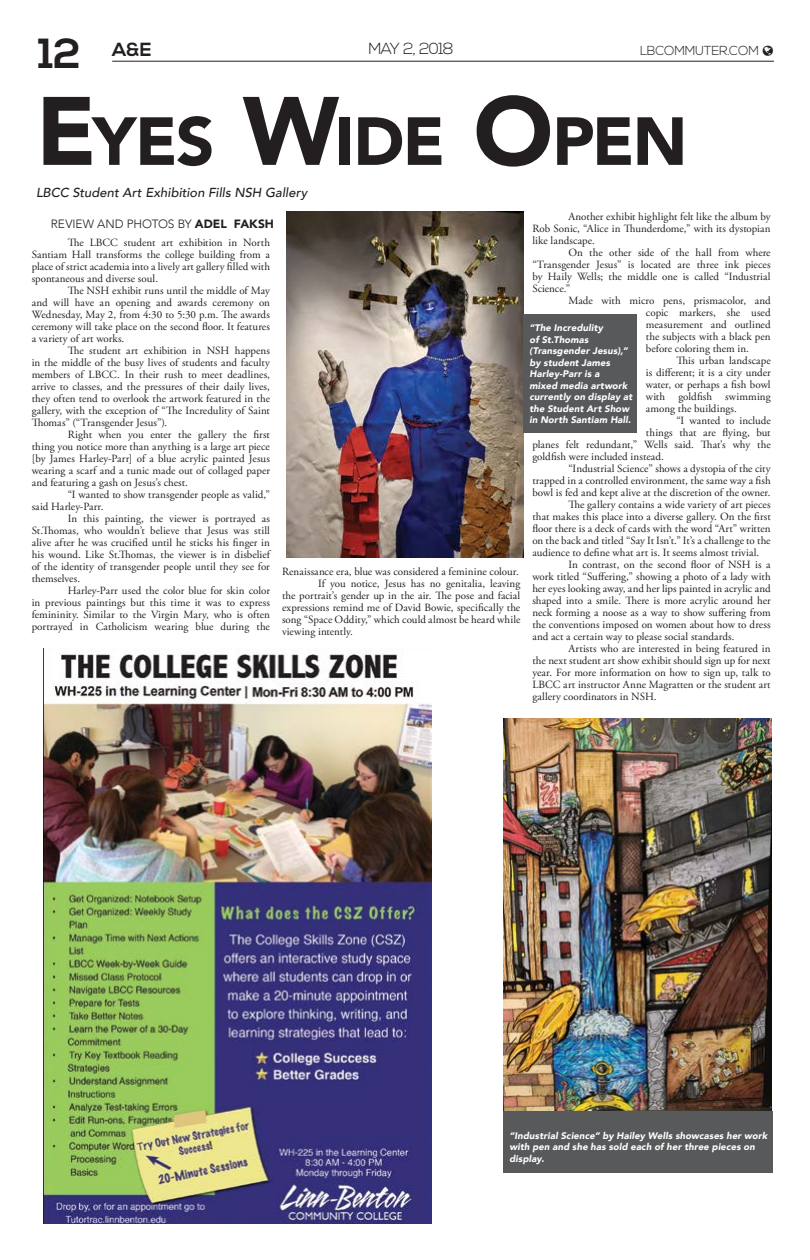
<style>
.page{position:relative;width:810px;height:1260px;background:#fff}
.page>*{position:absolute;margin:0;border:0;box-sizing:border-box;transform-origin:0 0}
.t1{font:900 67.2px "Avenir";letter-spacing:-.02em;color:#231f20}
.t2{font:700 19px "Nexa";color:#231f20}
.t3{font:300 16px "Nexa";letter-spacing:-.05em;color:#231f20}
.t4{font:italic 500 13px "Avenir";letter-spacing:.005em;color:#231f20}
.t5{font:300 13px "Nexa";letter-spacing:-.02em;color:#231f20}
.t6{font:300 12px "Avenir";letter-spacing:-.005em;color:#231f20}
.t7{font:11px/12px "Adobe Garamond Pro";letter-spacing:.005em;color:#231f20;text-align:justify}
.t8{font:italic 900 9.5px/11.5px "Avenir";letter-spacing:.015em;color:#fff}
.s1{font-size:42px}
.s2{font-size:96px}
.s3{font-weight:900}
</style>
<div class="page">
<hr style="left:112px;top:61px;width:662px;height:1px;background:#231f20">
<img style="left:44px;top:648px;width:387px;height:576px">
<img style="left:286px;top:211px;width:238px;height:347px">
<img style="left:503px;top:719px;width:269px;height:392px">
<div style="left:503px;top:1111px;width:269px;height:62px;background:#58595b"></div>
<div style="left:523px;top:314px;width:114px;height:119px;background:#58595b"></div>
<h2 class="t2" style="left:38px;top:39px;width:115px"><span class="s1">12</span> A&amp;E</h2>
<h1 class="t1" style="left:36px;top:84px;width:653px"><span class="s2">E</span>YES <span class="s2">W</span>IDE <span class="s2">O</span>PEN</h1>
<h3 class="t3" style="left:368px;top:40px;width:87px">MAY 2, 2018</h3>
<p class="t5" style="left:640px;top:43px;width:120px">LBCOMMUTER.COM</p>
<p class="t4" style="left:36px;top:185px;width:273px">LBCC Student Art Exhibition Fills NSH Gallery</p>
<p class="t6" style="left:51px;top:217px;width:225px">REVIEW AND PHOTOS BY <span class="s3">ADEL FAKSH</span></p>
<p class="t7" style="left:32px;top:237px;width:240px;text-indent:36px">The LBCC student art exhibition in North Santiam Hall transforms the college building from a place of strict academia into a lively art gallery filled with spontaneous and diverse soul.</p>
<p class="t7" style="left:32px;top:285px;width:240px;text-indent:36px">The NSH exhibit runs until the middle of May and will have an opening and awards ceremony on Wednesday, May 2, from 4:30 to 5:30 p.m. The awards ceremony will take place on the second floor. It features a variety of art works.</p>
<p class="t7" style="left:32px;top:345px;width:240px;text-indent:36px">The student art exhibition in NSH happens in the middle of the busy lives of students and faculty members of LBCC. In their rush to meet deadlines, arrive to classes, and the pressures of their daily lives, they often tend to overlook the artwork featured in the gallery, with the exception of “The Incredulity of Saint Thomas” (“Transgender Jesus”).</p>
<p class="t7" style="left:32px;top:429px;width:240px;text-indent:36px">Right when you enter the gallery the first thing you notice more than anything is a large art piece [by James Harley-Parr] of a blue acrylic painted Jesus wearing a scarf and a tunic made out of collaged paper and featuring a gash on Jesus’s chest.</p>
<p class="t7" style="left:32px;top:489px;width:240px;text-indent:36px">“I wanted to show transgender people as valid,” said Harley-Parr.</p>
<p class="t7" style="left:32px;top:513px;width:240px;text-indent:36px">In this painting, the viewer is portrayed as St.Thomas, who wouldn’t believe that Jesus was still alive after he was crucified until he sticks his finger in his wound. Like St.Thomas, the viewer is in disbelief of the identity of transgender people until they see for themselves.</p>
<p class="t7" style="left:32px;top:585px;width:240px;text-indent:36px">Harley-Parr used the color blue for skin color in previous paintings but this time it was to express femininity. Similar to the Virgin Mary, who is often portrayed in Catholicism wearing blue during the</p>
<p class="t7" style="left:282px;top:566px;width:238px">Renaissance era, blue was considered a feminine colour.</p>
<p class="t7" style="left:318px;top:578px;width:204px">If you notice, Jesus has no genitalia, leaving</p>
<p class="t7" style="left:282px;top:590px;width:240px">the portrait’s gender up in the air. The pose and facial</p>
<p class="t7" style="left:282px;top:602px;width:240px">expressions remind me of David Bowie, specifically the</p>
<p class="t7" style="left:282px;top:614px;width:240px">song “Space Oddity,” which could almost be heard while</p>
<p class="t7" style="left:282px;top:626px;width:72px">viewing intently.</p>
<p class="t7" style="left:532px;top:211px;width:240px;text-indent:36px">Another exhibit highlight felt like the album by Rob Sonic, “Alice in Thunderdome,” with its dystopian like landscape.</p>
<p class="t7" style="left:532px;top:247px;width:240px;text-indent:36px">On the other side of the hall from where “Transgender Jesus” is located are three ink pieces by Haily Wells; the middle one is called “Industrial Science.”</p>
<p class="t7" style="left:646px;top:295px;width:126px;text-indent:-78px">Made with micro pens, prismacolor, and copic markers, she used measurement and outlined the subjects with a black pen before coloring them in.</p>
<p class="t7" style="left:646px;top:355px;width:126px;text-indent:30px">This urban landscape is different; it is a city under water, or perhaps a fish bowl with goldfish swimming among the buildings.</p>
<p class="t7" style="left:676px;top:415px;width:96px">“I wanted to include</p>
<p class="t7" style="left:646px;top:427px;width:126px">things that are flying, but</p>
<p class="t7" style="left:532px;top:439px;width:240px">planes felt redundant,” Wells said. That's why the</p>
<p class="t7" style="left:532px;top:451px;width:133px">goldfish were included instead.</p>
<p class="t7" style="left:568px;top:463px;width:204px">“Industrial Science” shows a dystopia of the city</p>
<p class="t7" style="left:532px;top:475px;width:240px">trapped in a controlled environment, the same way a fish</p>
<p class="t7" style="left:532px;top:487px;width:240px">bowl is fed and kept alive at the discretion of the owner.</p>
<p class="t7" style="left:568px;top:499px;width:204px">The gallery contains a wide variety of art pieces</p>
<p class="t7" style="left:532px;top:511px;width:240px">that makes this place into a diverse gallery. On the first</p>
<p class="t7" style="left:532px;top:523px;width:240px">floor there is a deck of cards with the word “Art” written</p>
<p class="t7" style="left:532px;top:535px;width:240px">on the back and titled “Say It Isn’t.” It’s a challenge to the</p>
<p class="t7" style="left:532px;top:547px;width:228px">audience to define what art is. It seems almost trivial.</p>
<p class="t7" style="left:568px;top:559px;width:204px">In contrast, on the second floor of NSH is a</p>
<p class="t7" style="left:532px;top:571px;width:240px">work titled “Suffering,” showing a photo of a lady with</p>
<p class="t7" style="left:532px;top:583px;width:240px">her eyes looking away, and her lips painted in acrylic and</p>
<p class="t7" style="left:532px;top:595px;width:240px">shaped into a smile. There is more acrylic around her</p>
<p class="t7" style="left:532px;top:607px;width:240px">neck forming a noose as a way to show suffering from</p>
<p class="t7" style="left:532px;top:619px;width:240px">the conventions imposed on women about how to dress</p>
<p class="t7" style="left:532px;top:631px;width:204px">and act a certain way to please social standards.</p>
<p class="t7" style="left:568px;top:643px;width:204px">Artists who are interested in being featured in</p>
<p class="t7" style="left:532px;top:655px;width:240px">the next student art show exhibit should sign up for next</p>
<p class="t7" style="left:532px;top:667px;width:240px">year. For more information on how to sign up, talk to</p>
<p class="t7" style="left:532px;top:679px;width:240px">LBCC art instructor Anne Magratten or the student art</p>
<p class="t7" style="left:532px;top:691px;width:126px">gallery coordinators in NSH.</p>
<p class="t8" style="left:529px;top:322px;width:104px">“The Incredulity<br>of St.Thomas (Transgender Jesus),” by student James<br>Harley-Parr is a<br>mixed media artwork currently on display at the Student Art Show in North Santiam Hall.</p>
<p class="t8" style="left:509px;top:1130px;width:259px">“Industrial Science” by Hailey Wells showcases her work with pen and she has sold each of her three pieces on display.</p>
</div>
